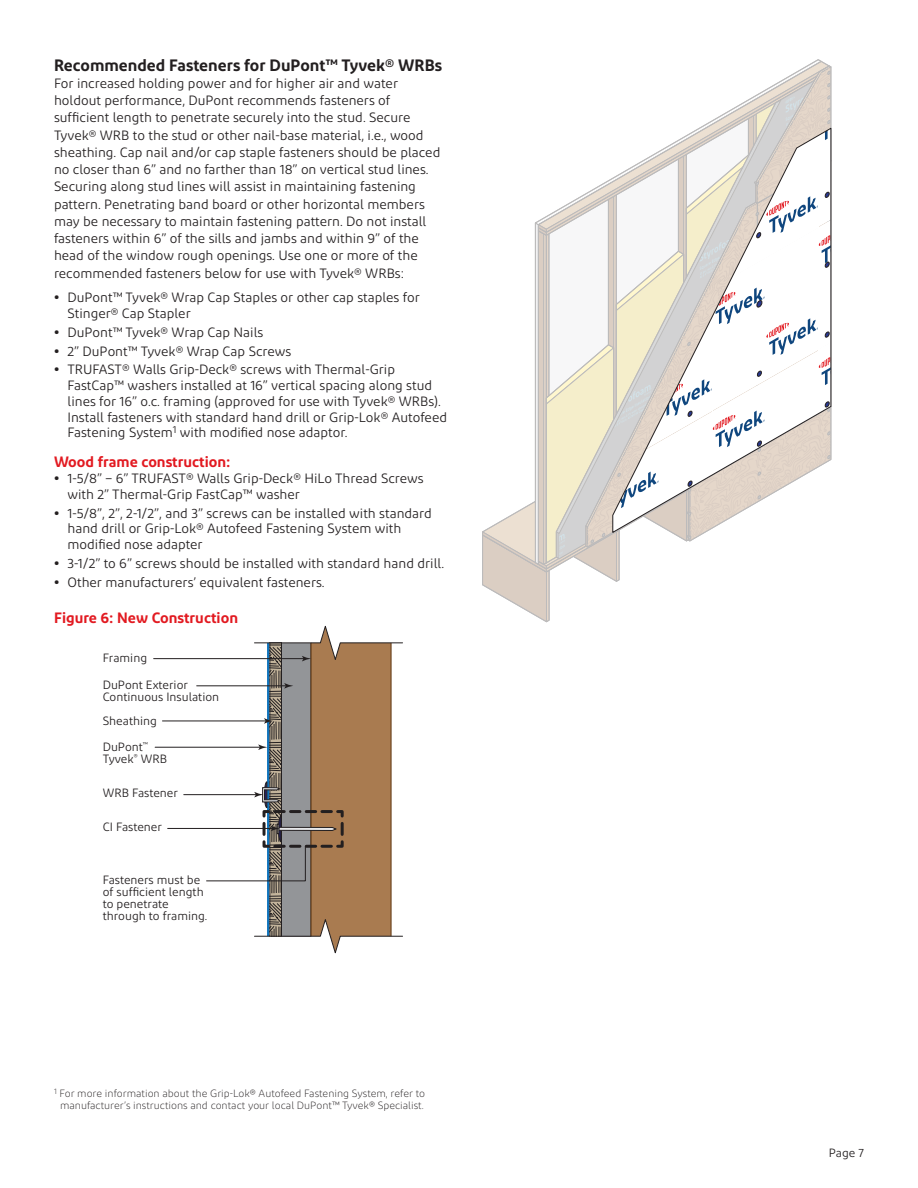
<style>
.page{position:relative;width:918px;height:1188px;background:#fff}
.page>*{position:absolute;margin:0;border:0;box-sizing:border-box;transform-origin:0 0}
.subhead_1{font:600 16.5px "Diodrum";color:#231f20}
.subhead_2{font:600 15px "Diodrum";color:#e21a21}
.body_1{font:13.5px/17.2px "Diodrum";color:#231f20}
.t1{font:12px/12px "Diodrum";color:#231f20}
.footnote_1{font:300 10.5px/12px "Diodrum";color:#231f20;text-align:center}
.s1{font-weight:700}
</style>
<div class="page">
<hr style="left:154px;top:658px;width:151px;height:1px;background:#231f20">
<hr style="left:162px;top:721px;width:105px;height:1px;background:#231f20">
<hr style="left:155px;top:747px;width:106px;height:1px;background:#231f20">
<hr style="left:197px;top:685px;width:90px;height:1px;background:#231f20">
<hr style="left:168px;top:828px;width:106px;height:1px;background:#231f20">
<hr style="left:184px;top:794px;width:73px;height:1px;background:#231f20">
<svg style="left:206px;top:625px;width:197px;height:329px"></svg>
<svg style="left:482px;top:65px;width:350px;height:558px"></svg>
<p class="subhead_1" style="left:54px;top:54px;width:390px">Recommended Fasteners for DuPont™ Tyvek® WRBs</p>
<p class="body_1" style="left:54px;top:74px;width:388px">For increased holding power and for higher air and water holdout performance, DuPont recommends fasteners of sufficient length to penetrate securely into the stud. Secure Tyvek® WRB to the stud or other nail-base material, i.e., wood sheathing. Cap nail and/or cap staple fasteners should be placed no closer than 6” and no farther than 18” on vertical stud lines.<br>Securing along stud lines will assist in maintaining fastening pattern. Penetrating band board or other horizontal members may be necessary to maintain fastening pattern. Do not install fasteners within 6” of the sills and jambs and within 9” of the head of the window rough openings. Use one or more of the recommended fasteners below for use with Tyvek® WRBs:</p>
<p class="body_1" style="left:68px;top:289px;width:354px;line-height:15.8px;text-indent:-14px"><span class="s1">•</span> DuPont™ Tyvek® Wrap Cap Staples or other cap staples for<br>Stinger® Cap Stapler</p>
<p class="body_1" style="left:54px;top:323px;width:211px"><span class="s1">•</span> DuPont™ Tyvek® Wrap Cap Nails</p>
<p class="body_1" style="left:54px;top:342px;width:239px"><span class="s1">•</span> 2” DuPont™ Tyvek® Wrap Cap Screws</p>
<p class="body_1" style="left:68px;top:361px;width:381px;line-height:15.8px;text-indent:-14px"><span class="s1">•</span> TRUFAST® Walls Grip-Deck® screws with Thermal-Grip FastCap™ washers installed at 16” vertical spacing along stud lines for 16” o.c. framing (approved for use with Tyvek® WRBs).<br>Install fasteners with standard hand drill or Grip-Lok® Autofeed Fastening System<sup>1</sup> with modified nose adaptor.</p>
<p class="subhead_2" style="left:54px;top:452px;width:178px">Wood frame construction:</p>
<p class="body_1" style="left:68px;top:470px;width:358px;line-height:15.8px;text-indent:-14px"><span class="s1">•</span> 1-5/8” – 6” TRUFAST® Walls Grip-Deck® HiLo Thread Screws with 2” Thermal-Grip FastCap™ washer</p>
<p class="body_1" style="left:68px;top:505px;width:366px;line-height:15.8px;text-indent:-14px"><span class="s1">•</span> 1-5/8”, 2”, 2-1/2”, and 3” screws can be installed with standard hand drill or Grip-Lok® Autofeed Fastening System with modified nose adapter</p>
<p class="body_1" style="left:54px;top:554px;width:392px"><span class="s1">•</span> 3-1/2” to 6” screws should be installed with standard hand drill.</p>
<p class="body_1" style="left:54px;top:573px;width:272px"><span class="s1">•</span> Other manufacturers’ equivalent fasteners.</p>
<p class="subhead_2" style="left:54px;top:608px;width:186px">Figure 6: New Construction</p>
<p class="t1" style="left:103px;top:652px;width:46px">Framing</p>
<p class="t1" style="left:103px;top:678px;width:118px">DuPont Exterior<br>Continuous Insulation</p>
<p class="t1" style="left:103px;top:714px;width:56px">Sheathing</p>
<p class="t1" style="left:103px;top:741px;width:66px">DuPont<sup>™<br></sup>Tyvek<sup>®</sup> WRB</p>
<p class="t1" style="left:103px;top:787px;width:77px">WRB Fastener</p>
<p class="t1" style="left:103px;top:821px;width:61px">CI Fastener</p>
<p class="t1" style="left:103px;top:874px;width:106px">Fasteners must be of sufficient length to penetrate through to framing.</p>
<p class="footnote_1" style="left:54px;top:1087px;width:373px"><sup>1</sup> For more information about the Grip-Lok® Autofeed Fastening System, refer to manufacturer’s instructions and contact your local DuPont™ Tyvek® Specialist.</p>
<p class="t1" style="left:829px;top:1147px;width:37px">Page 7</p>
</div>
